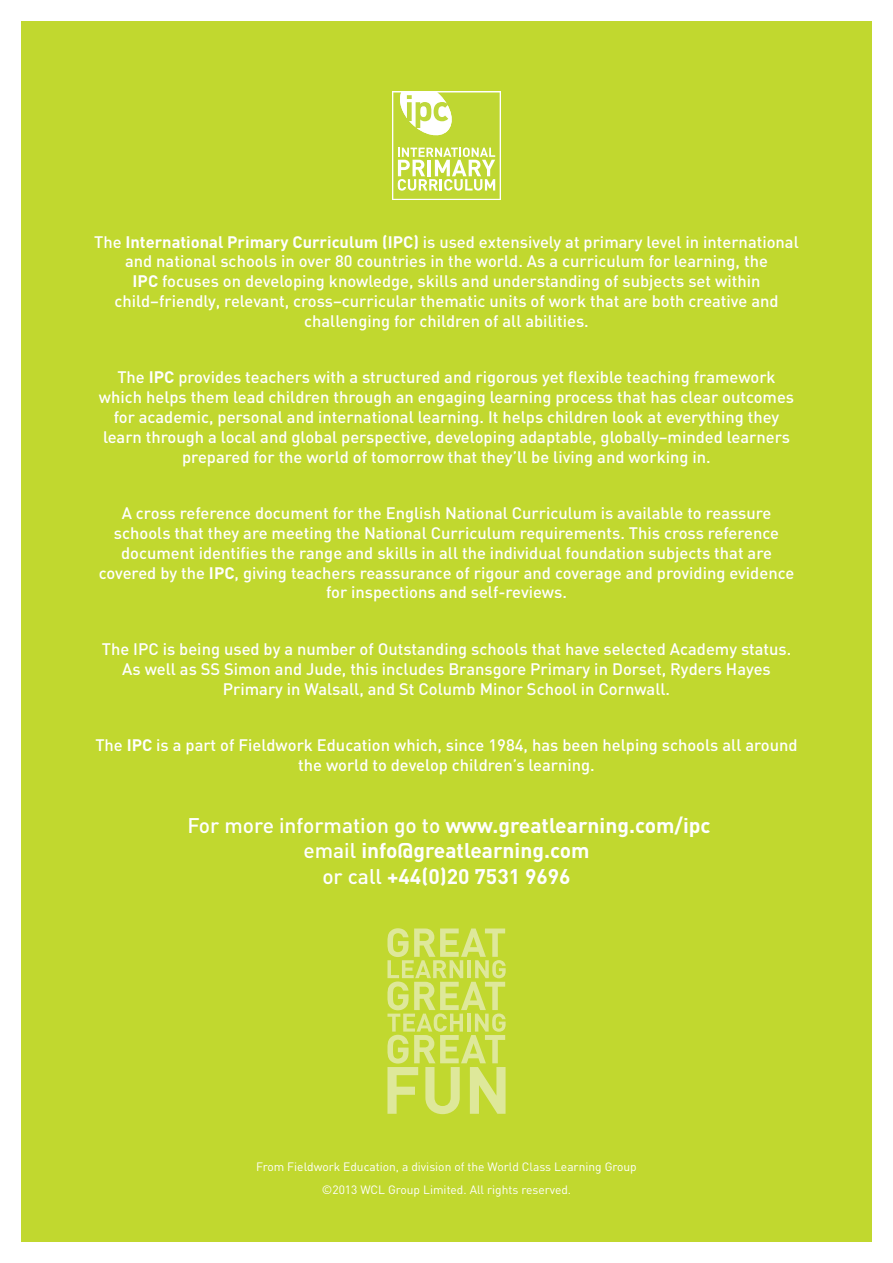
<style>
.page{position:relative;width:893px;height:1263px;background:#fff}
.page>*{position:absolute;margin:0;border:0;box-sizing:border-box;transform-origin:0 0}
.t1{font:700 21px/25.2px "DIN";color:#fff;text-align:center}
.t2{font:500 16.5px/19.8px "DIN";color:#fff;text-align:center}
.t3{font:12px/23px "DIN";color:#fff;text-align:center}
.s1{font-weight:700}
.s2{font-weight:500}
</style>
<div class="page">
<div style="left:21px;top:21px;width:851px;height:1221px;background:#c1d82f"></div>
<div style="left:392px;top:91px;width:109px;height:109px;background:#fff"></div>
<svg style="left:393px;top:92px;width:107px;height:107px"></svg>
<svg style="left:387px;top:928px;width:119px;height:186px"></svg>
<p class="t2" style="left:94px;top:231px;width:706px">The <span class="s1">International Primary Curriculum (IPC)</span> is used extensively at primary level in international and national schools in over 80 countries in the world. As a curriculum for learning, the<br><span class="s1">IPC</span> focuses on developing knowledge, skills and understanding of subjects set within child–friendly, relevant, cross–curricular thematic units of work that are both creative and challenging for children of all abilities.</p>
<p class="t2" style="left:99px;top:367px;width:697px">The <span class="s1">IPC</span> provides teachers with a structured and rigorous yet flexible teaching framework which helps them lead children through an engaging learning process that has clear outcomes for academic, personal and international learning. It helps children look at everything they learn through a local and global perspective, developing adaptable, globally–minded learners prepared for the world of tomorrow that they’ll be living and working in.</p>
<p class="t2" style="left:99px;top:503px;width:697px">A cross reference document for the English National Curriculum is available to reassure schools that they are meeting the National Curriculum requirements. This cross reference document identifies the range and skills in all the individual foundation subjects that are covered by the <span class="s1">IPC</span>, giving teachers reassurance of rigour and coverage and providing evidence for inspections and self-reviews.</p>
<p class="t2" style="left:102px;top:639px;width:691px">The IPC is being used by a number of Outstanding schools that have selected Academy status.<br>As well as SS Simon and Jude, this includes Bransgore Primary in Dorset, Ryders Hayes<br>Primary in Walsall, and St Columb Minor School in Cornwall.</p>
<p class="t2" style="left:95px;top:735px;width:704px">The <span class="s1">IPC</span> is a part of Fieldwork Education which, since 1984, has been helping schools all around the world to develop children’s learning.</p>
<p class="t1" style="left:187px;top:812px;width:525px"><span class="s2">For more information go to</span> www.greatlearning.com/ipc <span class="s2">email</span> info@greatlearning.com<br><span class="s2">or call</span> +44(0)20 7531 9696</p>
<p class="t3" style="left:256px;top:1155px;width:382px">From Fieldwork Education, a division of the World Class Learning Group ©2013 WCL Group Limited. All rights reserved.</p>
</div>
